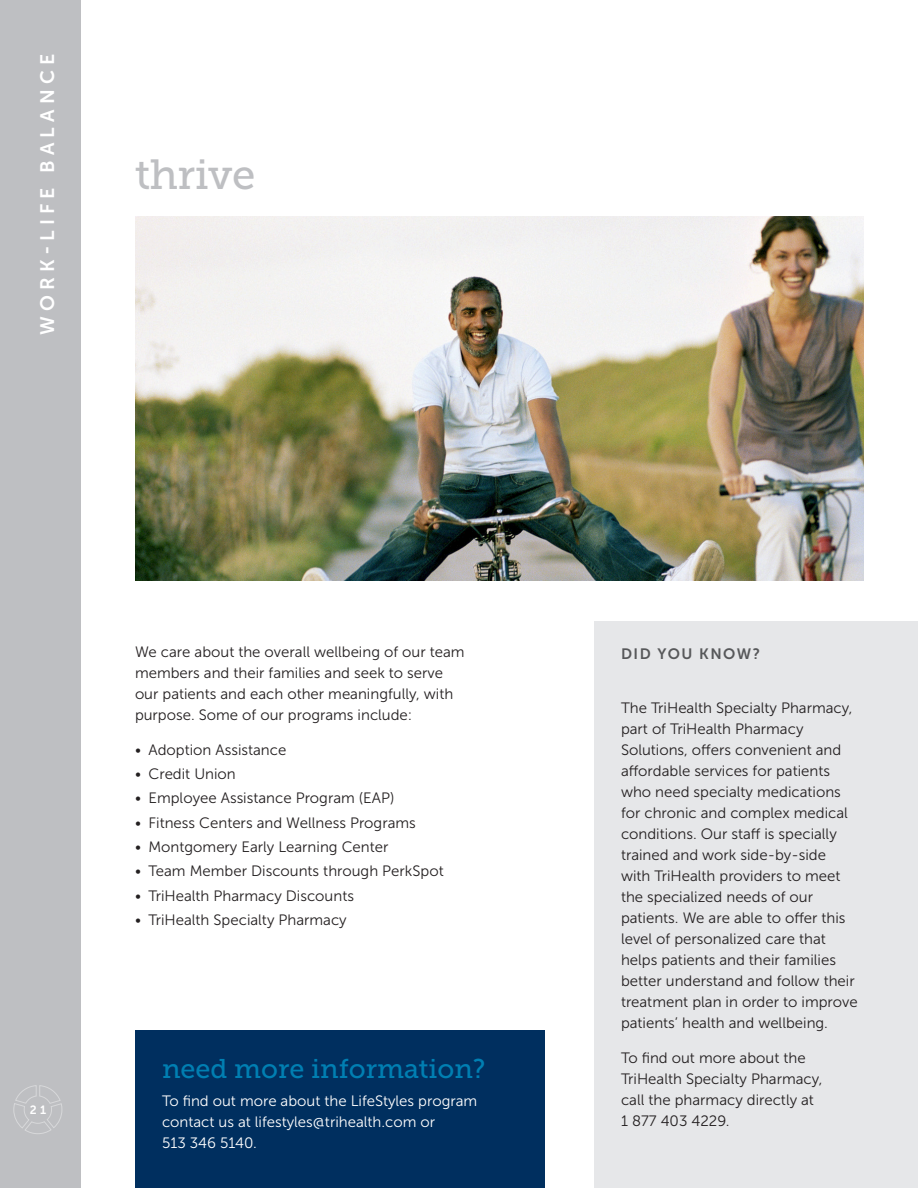
<style>
.page{position:relative;width:918px;height:1188px;background:#fff}
.page>*{position:absolute;margin:0;border:0;box-sizing:border-box;transform-origin:0 0}
.t1{font:42px "Museo Slab 500";letter-spacing:-.01em;color:#bebfc2}
.Info_18_30{font:27px "Museo Slab 500";color:#007fb2}
.t2{font:19.5px "Museo Sans 700";letter-spacing:.26em;color:#fff}
.Body_10_14{font:15px/21px "Museo Sans 300";color:#231f20}
.Body_10_14-2{font:15px/21px "Museo Sans 300";color:#fff}
.Caps_Subhead_10_14{font:15px "Museo Sans 700";letter-spacing:.1em;color:#57585a}
.t3{font:12px "Museo Sans 700";color:#fff}
</style>
<div class="page">
<div style="left:594px;top:621px;width:324px;height:567px;background:#e6e7e9"></div>
<img style="left:135px;top:216px;width:729px;height:364px">
<div style="left:135px;top:1030px;width:409px;height:158px;background:#002f5f"></div>
<div style="left:0;top:0;width:81px;height:1188px;background:#bebfc2"></div>
<svg style="left:13px;top:1085px;width:49px;height:49px"></svg>
<p class="t2" style="left:36px;top:335px;width:282px;rotate:-90deg">WORK-LIFE BALANCE</p>
<h1 class="t1" style="left:135px;top:151px;width:122px">thrive</h1>
<p class="t3" style="left:30px;top:1103px;width:18px">2 1</p>
<p class="Body_10_14" style="left:135px;top:642px;width:331px">We care about the overall wellbeing of our team members and their families and seek to serve our patients and each other meaningfully, with purpose. Some of our programs include:</p>
<p class="Body_10_14" style="left:135px;top:739px;width:153px">• Adoption Assistance</p>
<p class="Body_10_14" style="left:135px;top:763px;width:102px">• Credit Union</p>
<p class="Body_10_14" style="left:135px;top:788px;width:261px">• Employee Assistance Program (EAP)</p>
<p class="Body_10_14" style="left:135px;top:812px;width:282px">• Fitness Centers and Wellness Programs</p>
<p class="Body_10_14" style="left:135px;top:837px;width:255px">• Montgomery Early Learning Center</p>
<p class="Body_10_14" style="left:135px;top:861px;width:310px">• Team Member Discounts through PerkSpot</p>
<p class="Body_10_14" style="left:135px;top:885px;width:221px">• TriHealth Pharmacy Discounts</p>
<p class="Body_10_14" style="left:135px;top:910px;width:213px">• TriHealth Specialty Pharmacy</p>
<p class="Info_18_30" style="left:162px;top:1053px;width:325px">need more information?</p>
<p class="Body_10_14-2" style="left:162px;top:1090px;width:317px">To find out more about the LifeStyles program contact us at lifestyles@trihealth.com or<br>513 346 5140.</p>
<p class="Caps_Subhead_10_14" style="left:621px;top:646px;width:141px">DID YOU KNOW?</p>
<p class="Body_10_14" style="left:621px;top:698px;width:238px">The TriHealth Specialty Pharmacy, part of TriHealth Pharmacy<br>Solutions, offers convenient and affordable services for patients who need specialty medications for chronic and complex medical conditions. Our staff is specially trained and work side-by-side with TriHealth providers to meet the specialized needs of our patients. We are able to offer this level of personalized care that helps patients and their families better understand and follow their treatment plan in order to improve patients’ health and wellbeing.</p>
<p class="Body_10_14" style="left:621px;top:1047px;width:203px">To find out more about the<br>TriHealth Specialty Pharmacy, call the pharmacy directly at<br>1 877 403 4229.</p>
</div>
